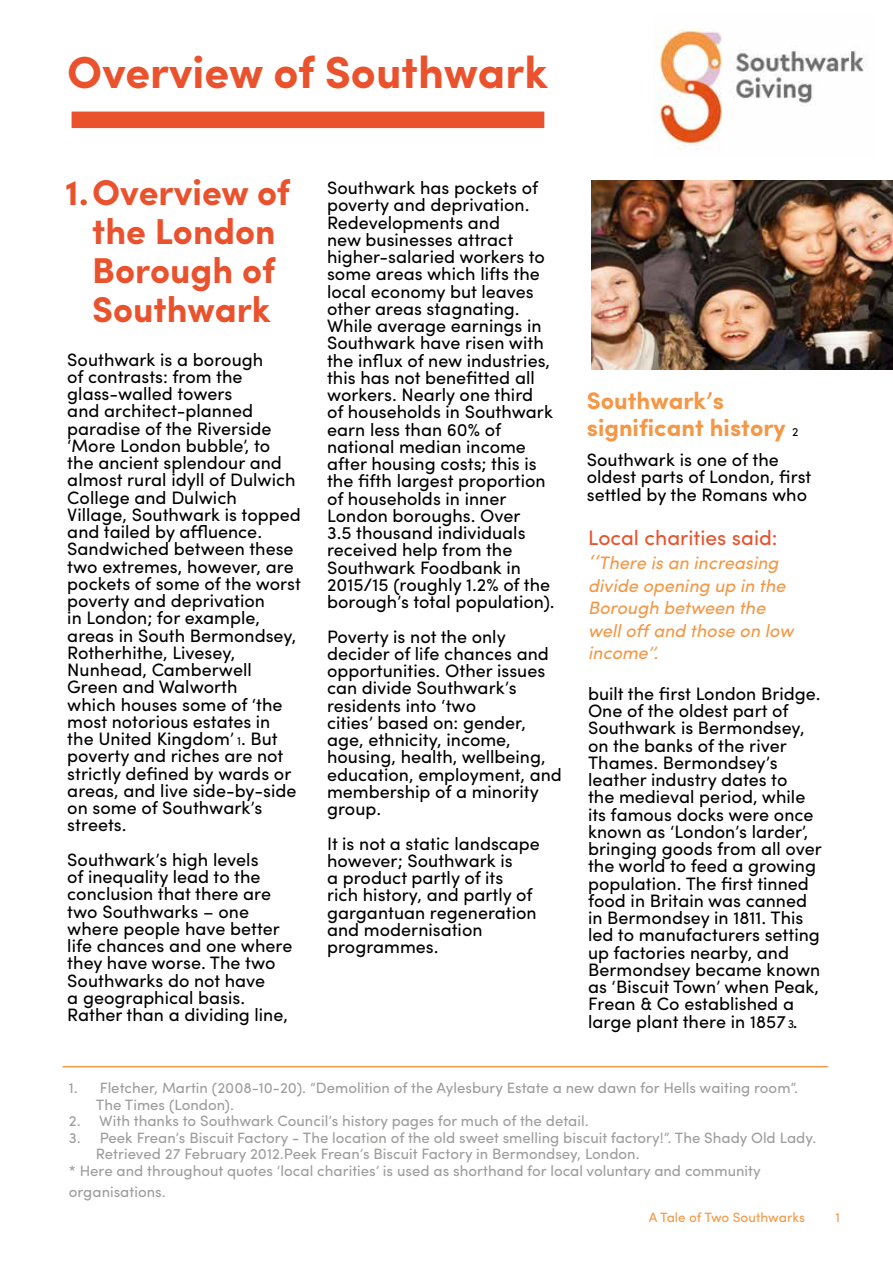
<style>
.page{position:relative;width:893px;height:1263px;background:#fff}
.page>*{position:absolute;margin:0;border:0;box-sizing:border-box;transform-origin:0 0}
.t1{font:700 45px "Sofia Pro";color:#e9522c}
.t2{font:700 36px/39px "Sofia Pro";color:#e9522c;text-align:center}
.t3{font:700 24px/26.8px "Sofia Pro";color:#f49746}
.t4{font:21px "Sofia Pro";color:#e9522c}
.t5{font:18px/17.2px "Sofia Pro";color:#000}
.t6{font:italic 18px/22.5px "Sofia Pro";color:#f49746}
.t7{font:15px/16.5px "Sofia Pro";color:#9d9d9c}
.t8{font:13.5px "Sofia Pro";color:#f49746}
.s1{font-size:12px}
.s2{font-weight:400;font-size:12px;color:#000}
.s3{font-size:21px}
</style>
<div class="page">
<img style="left:655px;top:28px;width:212px;height:122px">
<img style="left:591px;top:181px;width:302px;height:189px">
<hr style="left:63px;top:1066px;width:765px;height:1px;background:#f49746">
<div style="left:72px;top:112px;width:472px;height:16px;background:#e9522c"></div>
<h1 class="t1" style="left:67px;top:38px;width:482px">Overview of Southwark</h1>
<h2 class="t2" style="left:65px;top:170px;width:226px">1.Overview of the London<br>Borough of<br>Southwark</h2>
<p class="t5" style="left:67px;top:350px;width:235px">Southwark is a borough<br>of contrasts: from the glass-walled towers<br>and architect-planned paradise of the Riverside ‘More London bubble’, to<br>the ancient splendour and almost rural idyll of Dulwich<br>College and Dulwich<br>Village, Southwark is topped and tailed by affluence.<br>Sandwiched between these two extremes, however, are pockets of some of the worst poverty and deprivation<br>in London; for example, areas in South Bermondsey,<br>Rotherhithe, Livesey,<br>Nunhead, Camberwell<br>Green and Walworth<br>which houses some of ‘the most notorious estates in the United Kingdom’ <span class="s1">1</span>. But poverty and riches are not strictly defined by wards or areas, and live side-by-side on some of Southwark’s streets.</p>
<p class="t5" style="left:67px;top:850px;width:227px">Southwark’s high levels<br>of inequality lead to the conclusion that there are two Southwarks – one where people have better life chances and one where they have worse. The two<br>Southwarks do not have<br>a geographical basis.<br>Rather than a dividing line,</p>
<p class="t5" style="left:327px;top:178px;width:229px">Southwark has pockets of poverty and deprivation.<br>Redevelopments and<br>new businesses attract higher-salaried workers to some areas which lifts the local economy but leaves other areas stagnating.<br>While average earnings in<br>Southwark have risen with the influx of new industries, this has not benefitted all workers. Nearly one third<br>of households in Southwark earn less than 60% of national median income after housing costs; this is the fifth largest proportion of households in inner<br>London boroughs. Over<br>3.5 thousand individuals received help from the<br>Southwark Foodbank in<br>2015/15 (roughly 1.2% of the borough’s total population).</p>
<p class="t5" style="left:327px;top:626px;width:236px">Poverty is not the only decider of life chances and opportunities. Other issues can divide Southwark’s residents into ‘two<br>cities’ based on: gender, age, ethnicity, income, housing, health, wellbeing, education, employment, and membership of a minority group.</p>
<p class="t5" style="left:327px;top:833px;width:214px">It is not a static landscape however; Southwark is<br>a product partly of its<br>rich history, and partly of gargantuan regeneration and modernisation programmes.</p>
<h3 class="t3" style="left:587px;top:386px;width:213px">Southwark’s significant history <span class="s2">2</span></h3>
<p class="t5" style="left:587px;top:450px;width:226px">Southwark is one of the oldest parts of London, first settled by the Romans who</p>
<p class="t4" style="left:588px;top:522px;width:191px">Local charities said:</p>
<p class="t6" style="left:588px;top:550px;width:207px"><span class="s3">‘‘</span>There is an increasing divide opening up in the<br>Borough between the well off and those on low income’’.</p>
<p class="t5" style="left:588px;top:684px;width:235px">built the first London Bridge.<br>One of the oldest part of<br>Southwark is Bermondsey, on the banks of the river<br>Thames. Bermondsey’s leather industry dates to<br>the medieval period, while its famous docks were once known as ‘London’s larder’, bringing goods from all over the world to feed a growing population. The first tinned food in Britain was canned in Bermondsey in 1811. This led to manufacturers setting up factories nearby, and<br>Bermondsey became known as ‘Biscuit Town’ when Peak,<br>Frean &amp; Co established a large plant there in 1857 <span class="s1">3</span>.</p>
<p class="t7" style="left:96px;top:1078px;width:704px;text-indent:-27px">1. Fletcher, Martin (2008-10-20). “Demolition of the Aylesbury Estate a new dawn for Hells waiting room”.<br>The Times (London).</p>
<p class="t7" style="left:69px;top:1111px;width:521px">2. With thanks to Southwark Council’s history pages for much of the detail.</p>
<p class="t7" style="left:69px;top:1128px;width:749px">3. Peek Frean’s Biscuit Factory - The location of the old sweet smelling biscuit factory!”. The Shady Old Lady.</p>
<p class="t7" style="left:96px;top:1144px;width:545px">Retrieved 27 February 2012.Peek Frean’s Biscuit Factory in Bermondsey, London.</p>
<p class="t7" style="left:69px;top:1161px;width:693px">* Here and throughout quotes ‘local charities’ is used as shorthand for local voluntary and community</p>
<p class="t7" style="left:69px;top:1182px;width:98px">organisations.</p>
<p class="t8" style="left:649px;top:1207px;width:158px">A Tale of Two Southwarks</p>
<p class="t8" style="left:835px;top:1207px;width:6px">1</p>
</div>
